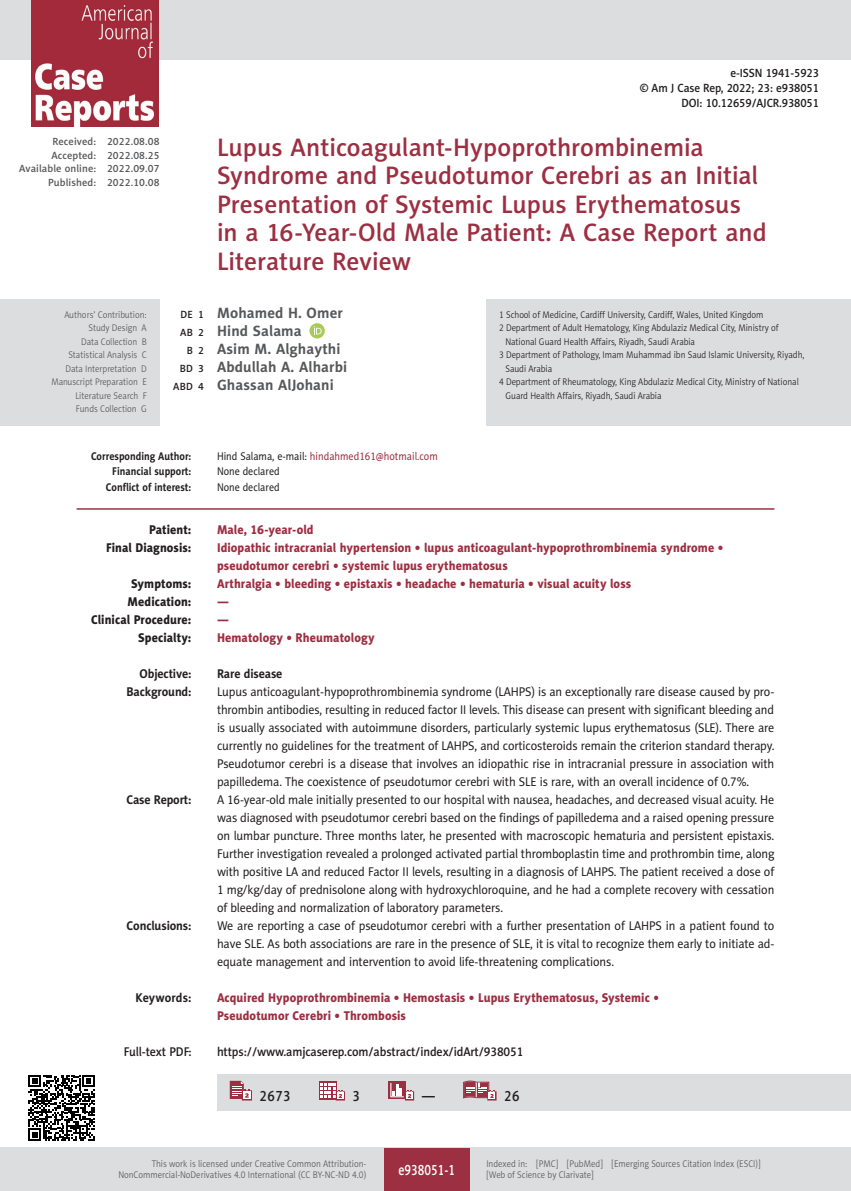
<style>
.page{position:relative;width:851px;height:1191px;background:#fff}
.page>*{position:absolute;margin:0;border:0;box-sizing:border-box;transform-origin:0 0}
.AJCR_Tytul{font:25.5px/28.5px "Naomi Sans EFN Medium";color:#9d2f42}
.AJCR_Autorzy{font:700 15px "Naomi Sans EFN";letter-spacing:.01em;color:#57585a}
.AJCR_e-PAGINA{font:15px "Naomi Sans EFN Medium";color:#fff;scale:.8 1}
.AJCR_dane{font:15px "Naomi Sans EFN Medium";letter-spacing:.03em;color:#231f20;scale:.9 1}
.AJCR_Summary_body{font:12.75px/18px "Naomi Sans EFN";letter-spacing:-.01em;color:#231f20;text-align:justify;scale:.95 1}
.AJCR_keywords{font:12.75px/18px "Naomi Sans EFN Heavy";letter-spacing:.005em;color:#9d2f42;scale:.95 1}
.AJCR_keywords-2{font:12.75px "Naomi Sans EFN Heavy";letter-spacing:.005em;color:#231f20;scale:.95 1}
.AJCR_full_text_pdf{font:12.75px "Naomi Sans EFN Medium";letter-spacing:-.01em;color:#231f20;scale:.95 1}
.AJCR_Summary_body-2{font:700 12.75px "Naomi Sans EFN";letter-spacing:-.01em;color:#231f20;scale:.95 1}
.AJCR_keywords-3{font:700 12.75px "Naomi Sans EFN";letter-spacing:.005em;color:#231f20;scale:.95 1}
.AJCR_full_text_pdf-2{font:12px "Naomi Sans EFN Medium";letter-spacing:-.01em;color:#231f20;scale:.95 1}
.AJCR_Adres{font:700 11.25px "Naomi Sans EFN";color:#231f20;scale:.9 1}
.AJCR_Adres-2{font:11.25px "Naomi Sans EFN";color:#9d2f42;scale:.9 1}
.AJCR_Adres-3{font:11.25px "Naomi Sans EFN";color:#231f20;scale:.9 1}
.t1{font:10.5px "Naomi Sans EFN Medium";letter-spacing:.01em;color:#57585a}
.AJCR_Afiliacja{font:9.75px/13.5px "Naomi Sans EFN Light";color:#231f20;scale:.9 1}
.t2{font:9.75px/11.2px "Naomi Sans EFN Light";color:#57585a;scale:.9 1}
.s1{font-family:"Naomi Sans EFN Medium";font-weight:400;font-size:10.5px;color:#231f20}
.s2{color:#231f20}
</style>
<div class="page">
<div style="left:217px;top:1074px;width:633px;height:36px;background:#dcdddf"></div>
<svg style="left:230px;top:1080px;width:22px;height:20px"></svg>
<div style="left:319px;top:1081px;width:17px;height:18px;background:#9d2f42"></div>
<svg style="left:320px;top:1082px;width:25px;height:18px"></svg>
<div style="left:388px;top:1081px;width:18px;height:18px;background:#9d2f42"></div>
<svg style="left:390px;top:1083px;width:24px;height:17px"></svg>
<svg style="left:463px;top:1080px;width:33px;height:20px"></svg>
<hr style="left:77px;top:508px;width:697px;height:2px;background:#9d2f42">
<svg style="left:309px;top:323px;width:16px;height:15px"></svg>
<svg style="left:313px;top:326px;width:8px;height:8px"></svg>
<div style="left:0;top:300px;width:159px;height:126px;background:#dcdddf"></div>
<div style="left:486px;top:300px;width:364px;height:126px;background:#dcdddf"></div>
<svg style="left:28px;top:1075px;width:67px;height:66px"></svg>
<div style="left:0;top:0;width:850px;height:60px;background:#dcdddf"></div>
<img style="left:32px;top:0;width:127px;height:127px">
<div style="left:0;top:1148px;width:850px;height:43px;background:#dcdddf"></div>
<div style="left:384px;top:1147px;width:85px;height:43px;background:#9d2f42"></div>
<p class="t1" style="left:52px;top:136px;width:109px">Received: 2022.08.08</p>
<p class="t1" style="left:51px;top:149px;width:110px">Accepted: 2022.08.25</p>
<p class="t1" style="left:19px;top:163px;width:142px">Available online: 2022.09.07</p>
<p class="t1" style="left:48px;top:176px;width:113px">Published: 2022.10.08</p>
<p class="t2" style="left:64px;top:309px;width:93px">Authors’ Contribution:</p>
<p class="t2" style="left:88px;top:322px;width:66px">Study Design A</p>
<p class="t2" style="left:81px;top:336px;width:74px">Data Collection B</p>
<p class="t2" style="left:68px;top:349px;width:89px">Statistical Analysis C</p>
<p class="t2" style="left:65px;top:363px;width:92px">Data Interpretation D</p>
<p class="t2" style="left:51px;top:376px;width:107px">Manuscript Preparation E</p>
<p class="t2" style="left:75px;top:390px;width:81px">Literature Search F</p>
<p class="t2" style="left:76px;top:403px;width:80px">Funds Collection G</p>
<p class="AJCR_full_text_pdf-2" style="left:730px;top:66px;width:95px">e-ISSN 1941-5923</p>
<p class="AJCR_full_text_pdf-2" style="left:639px;top:81px;width:190px">© Am J Case Rep, 2022; 23: e938051</p>
<p class="AJCR_full_text_pdf-2" style="left:681px;top:96px;width:146px">DOI: 10.12659/AJCR.938051</p>
<p class="AJCR_Tytul" style="left:217px;top:133px;width:551px">Lupus Anticoagulant-Hypoprothrombinemia Syndrome and Pseudotumor Cerebri as an Initial Presentation of Systemic Lupus Erythematosus in a 16-Year-Old Male Patient: A Case Report and Literature Review</p>
<p class="AJCR_Autorzy" style="left:180px;top:304px;width:164px"><span class="s1">DE 1</span> Mohamed H. Omer</p>
<p class="AJCR_Autorzy" style="left:180px;top:322px;width:123px"><span class="s1">AB 2</span> Hind Salama</p>
<p class="AJCR_Autorzy" style="left:187px;top:340px;width:155px"><span class="s1">B 2</span> Asim M. Alghaythi</p>
<p class="AJCR_Autorzy" style="left:180px;top:358px;width:169px"><span class="s1">BD 3</span> Abdullah A. Alharbi</p>
<p class="AJCR_Autorzy" style="left:173px;top:376px;width:162px"><span class="s1">ABD 4</span> Ghassan AlJohani</p>
<p class="AJCR_Afiliacja" style="left:499px;top:308px;width:295px">1 School of Medicine, Cardiff University, Cardiff, Wales, United Kingdom</p>
<p class="AJCR_Afiliacja" style="left:505px;top:321px;width:305px;text-indent:-6px">2 Department of Adult Hematology, King Abdulaziz Medical City, Ministry of<br>National Guard Health Affairs, Riyadh, Saudi Arabia</p>
<p class="AJCR_Afiliacja" style="left:505px;top:348px;width:333px;text-indent:-6px">3 Department of Pathology, Imam Muhammad ibn Saud Islamic University, Riyadh,<br>Saudi Arabia</p>
<p class="AJCR_Afiliacja" style="left:505px;top:375px;width:327px;text-indent:-6px">4 Department of Rheumatology, King Abdulaziz Medical City, Ministry of National<br>Guard Health Affairs, Riyadh, Saudi Arabia</p>
<p class="AJCR_Adres" style="left:91px;top:449px;width:113px">Corresponding Author:</p>
<p class="AJCR_Adres-2" style="left:217px;top:449px;width:247px"><span class="s2">Hind Salama, e-mail:</span> hindahmed161@hotmail.com</p>
<p class="AJCR_Adres" style="left:112px;top:465px;width:89px">Financial support:</p>
<p class="AJCR_Adres-3" style="left:217px;top:465px;width:71px">None declared</p>
<p class="AJCR_Adres" style="left:106px;top:481px;width:97px">Conflict of interest:</p>
<p class="AJCR_Adres-3" style="left:217px;top:481px;width:71px">None declared</p>
<p class="AJCR_keywords-2" style="left:149px;top:522px;width:46px">Patient:</p>
<p class="AJCR_keywords" style="left:217px;top:520px;width:103px">Male, 16-year-old</p>
<p class="AJCR_keywords-2" style="left:106px;top:540px;width:91px">Final Diagnosis:</p>
<p class="AJCR_keywords" style="left:217px;top:538px;width:534px">Idiopathic intracranial hypertension • lupus anticoagulant-hypoprothrombinemia syndrome • pseudotumor cerebri • systemic lupus erythematosus</p>
<p class="AJCR_keywords-2" style="left:131px;top:576px;width:65px">Symptoms:</p>
<p class="AJCR_keywords" style="left:217px;top:574px;width:437px">Arthralgia • bleeding • epistaxis • headache • hematuria • visual acuity loss</p>
<p class="AJCR_keywords-2" style="left:128px;top:594px;width:69px">Medication:</p>
<p class="AJCR_keywords" style="left:217px;top:592px;width:14px">—</p>
<p class="AJCR_keywords-2" style="left:91px;top:612px;width:107px">Clinical Procedure:</p>
<p class="AJCR_keywords" style="left:217px;top:610px;width:14px">—</p>
<p class="AJCR_keywords-2" style="left:138px;top:630px;width:58px">Specialty:</p>
<p class="AJCR_keywords" style="left:217px;top:628px;width:167px">Hematology • Rheumatology</p>
<p class="AJCR_Summary_body-2" style="left:139px;top:666px;width:56px">Objective:</p>
<p class="AJCR_Summary_body-2" style="left:217px;top:666px;width:70px">Rare disease</p>
<p class="AJCR_Summary_body-2" style="left:126px;top:684px;width:70px">Background:</p>
<p class="AJCR_Summary_body" style="left:217px;top:683px;width:588px">Lupus anticoagulant-hypoprothrombinemia syndrome (LAHPS) is an exceptionally rare disease caused by pro&shy;thrombin antibodies, resulting in reduced factor II levels. This disease can present with significant bleeding and is usually associated with autoimmune disorders, particularly systemic lupus erythematosus (SLE). There are currently no guidelines for the treatment of LAHPS, and corticosteroids remain the criterion standard therapy.<br>Pseudotumor cerebri is a disease that involves an idiopathic rise in intracranial pressure in association with papilledema. The coexistence of pseudotumor cerebri with SLE is rare, with an overall incidence of 0.7%.</p>
<p class="AJCR_Summary_body-2" style="left:126px;top:792px;width:70px">Case Report:</p>
<p class="AJCR_Summary_body" style="left:217px;top:791px;width:588px">A 16-year-old male initially presented to our hospital with nausea, headaches, and decreased visual acuity. He was diagnosed with pseudotumor cerebri based on the findings of papilledema and a raised opening pressure on lumbar puncture. Three months later, he presented with macroscopic hematuria and persistent epistaxis.<br>Further investigation revealed a prolonged activated partial thromboplastin time and prothrombin time, along with positive LA and reduced Factor II levels, resulting in a diagnosis of LAHPS. The patient received a dose of 1 mg/kg/day of prednisolone along with hydroxychloroquine, and he had a complete recovery with cessation of bleeding and normalization of laboratory parameters.</p>
<p class="AJCR_Summary_body-2" style="left:127px;top:918px;width:70px">Conclusions:</p>
<p class="AJCR_Summary_body" style="left:217px;top:917px;width:588px">We are reporting a case of pseudotumor cerebri with a further presentation of LAHPS in a patient found to have SLE. As both associations are rare in the presence of SLE, it is vital to recognize them early to initiate ad&shy;equate management and intervention to avoid life-threatening complications.</p>
<p class="AJCR_keywords-3" style="left:135px;top:990px;width:60px">Keywords:</p>
<p class="AJCR_keywords" style="left:217px;top:988px;width:466px">Acquired Hypoprothrombinemia • Hemostasis • Lupus Erythematosus, Systemic •<br>Pseudotumor Cerebri • Thrombosis</p>
<p class="AJCR_full_text_pdf" style="left:124px;top:1044px;width:73px">Full-text PDF:</p>
<p class="AJCR_full_text_pdf" style="left:217px;top:1044px;width:324px">https://www.amjcaserep.com/abstract/index/idArt/938051</p>
<p class="AJCR_dane" style="left:259px;top:1086px;width:36px">2673</p>
<p class="AJCR_dane" style="left:352px;top:1086px;width:10px">3</p>
<p class="AJCR_dane" style="left:421px;top:1086px;width:16px">—</p>
<p class="AJCR_dane" style="left:504px;top:1086px;width:19px">26</p>
<p class="t2" style="left:118px;top:1158px;width:277px;text-align:right">This work is licensed under Creative Common Attribution-<br>NonCommercial-NoDerivatives 4.0 International (CC BY-NC-ND 4.0)</p>
<p class="AJCR_e-PAGINA" style="left:398px;top:1160px;width:72px">e938051-1</p>
<p class="t2" style="left:486px;top:1158px;width:306px">Indexed in: [PMC] [PubMed] [Emerging Sources Citation Index (ESCI)] [Web of Science by Clarivate]</p>
</div>
